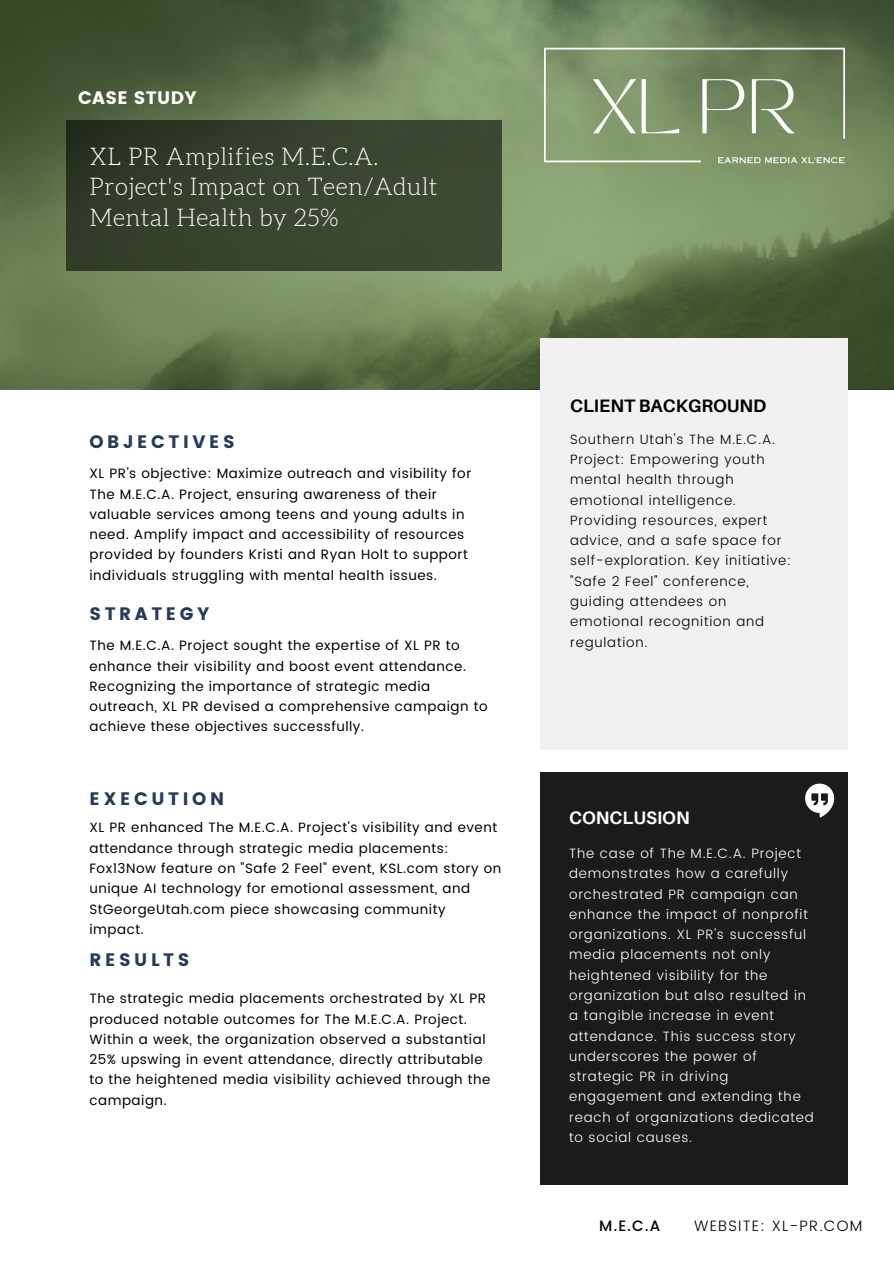
<style>
.page{position:relative;width:894px;height:1264px;background:#fff}
.page>*{position:absolute;margin:0;border:0;box-sizing:border-box;transform-origin:0 0}
.t1{font:300 24px/30.5px "Aleo";letter-spacing:.02em;color:#fff}
.t2{font:18px "Poppins";letter-spacing:.2em;color:#263b57}
.t3{font:700 18px "Aileron";color:#000}
.t4{font:700 18px "Aileron";color:#fff}
.t5{font:18px "Poppins";letter-spacing:.02em;color:#fff}
.t6{font:300 15px "Poppins";letter-spacing:.08em;color:#000}
.t7{font:500 15px "Poppins";color:#000}
.t8{font:13.5px/20.2px "Poppins";letter-spacing:.04em;color:#000}
.t9{font:300 13.5px/20.2px "Poppins";letter-spacing:.06em;color:#fff}
.t10{font:300 13.5px/20.2px "Poppins";letter-spacing:.06em;color:#000}
</style>
<div class="page">
<svg style="left:0;top:0;width:893px;height:388px;background:#5d734a"></svg>
<div style="left:540px;top:339px;width:307px;height:410px;background:#f1f1f1"></div>
<div style="left:540px;top:772px;width:307px;height:412px;background:#1b1b1b"></div>
<svg style="left:805px;top:783px;width:28px;height:34px"></svg>
<div style="left:66px;top:121px;width:435px;height:149px;background:linear-gradient(to right,#2e3724,#424d37)"></div>
<img style="left:468px;top:0;width:425px;height:333px">
<p class="t5" style="left:78px;top:87px;width:120px">CASE STUDY</p>
<p class="t1" style="left:89px;top:142px;width:349px">XL PR Amplifies M.E.C.A.<br>Project's Impact on Teen/Adult<br>Mental Health by 25%</p>
<p class="t2" style="left:89px;top:431px;width:147px">OBJECTIVES</p>
<p class="t8" style="left:89px;top:463px;width:383px">XL PR's objective: Maximize outreach and visibility for The M.E.C.A. Project, ensuring awareness of their valuable services among teens and young adults in need. Amplify impact and accessibility of resources provided by founders Kristi and Ryan Holt to support individuals struggling with mental health issues.</p>
<p class="t2" style="left:89px;top:603px;width:122px">STRATEGY</p>
<p class="t8" style="left:89px;top:635px;width:399px">The M.E.C.A. Project sought the expertise of XL PR to enhance their visibility and boost event attendance.<br>Recognizing the importance of strategic media outreach, XL PR devised a comprehensive campaign to achieve these objectives successfully.</p>
<p class="t2" style="left:89px;top:787px;width:136px">EXECUTION</p>
<p class="t8" style="left:89px;top:817px;width:413px">XL PR enhanced The M.E.C.A. Project's visibility and event attendance through strategic media placements:<br>Fox13Now feature on "Safe 2 Feel" event, KSL.com story on unique AI technology for emotional assessment, and StGeorgeUtah.com piece showcasing community impact.</p>
<p class="t2" style="left:89px;top:949px;width:102px">RESULTS</p>
<p class="t8" style="left:89px;top:988px;width:402px">The strategic media placements orchestrated by XL PR produced notable outcomes for The M.E.C.A. Project.<br>Within a week, the organization observed a substantial 25% upswing in event attendance, directly attributable to the heightened media visibility achieved through the campaign.</p>
<p class="t3" style="left:570px;top:394px;width:198px">CLIENT BACKGROUND</p>
<p class="t10" style="left:570px;top:429px;width:222px">Southern Utah's The M.E.C.A.<br>Project: Empowering youth mental health through emotional intelligence.<br>Providing resources, expert advice, and a safe space for self-exploration. Key initiative: "Safe 2 Feel" conference, guiding attendees on emotional recognition and regulation.</p>
<p class="t4" style="left:569px;top:806px;width:122px">CONCLUSION</p>
<p class="t9" style="left:569px;top:843px;width:246px">The case of The M.E.C.A. Project demonstrates how a carefully orchestrated PR campaign can enhance the impact of nonprofit organizations. XL PR's successful media placements not only heightened visibility for the organization but also resulted in a tangible increase in event attendance. This success story underscores the power of strategic PR in driving engagement and extending the reach of organizations dedicated to social causes.</p>
<p class="t7" style="left:599px;top:1216px;width:62px">M.E.C.A</p>
<p class="t6" style="left:694px;top:1216px;width:169px">WEBSITE: XL-PR.COM</p>
</div>
